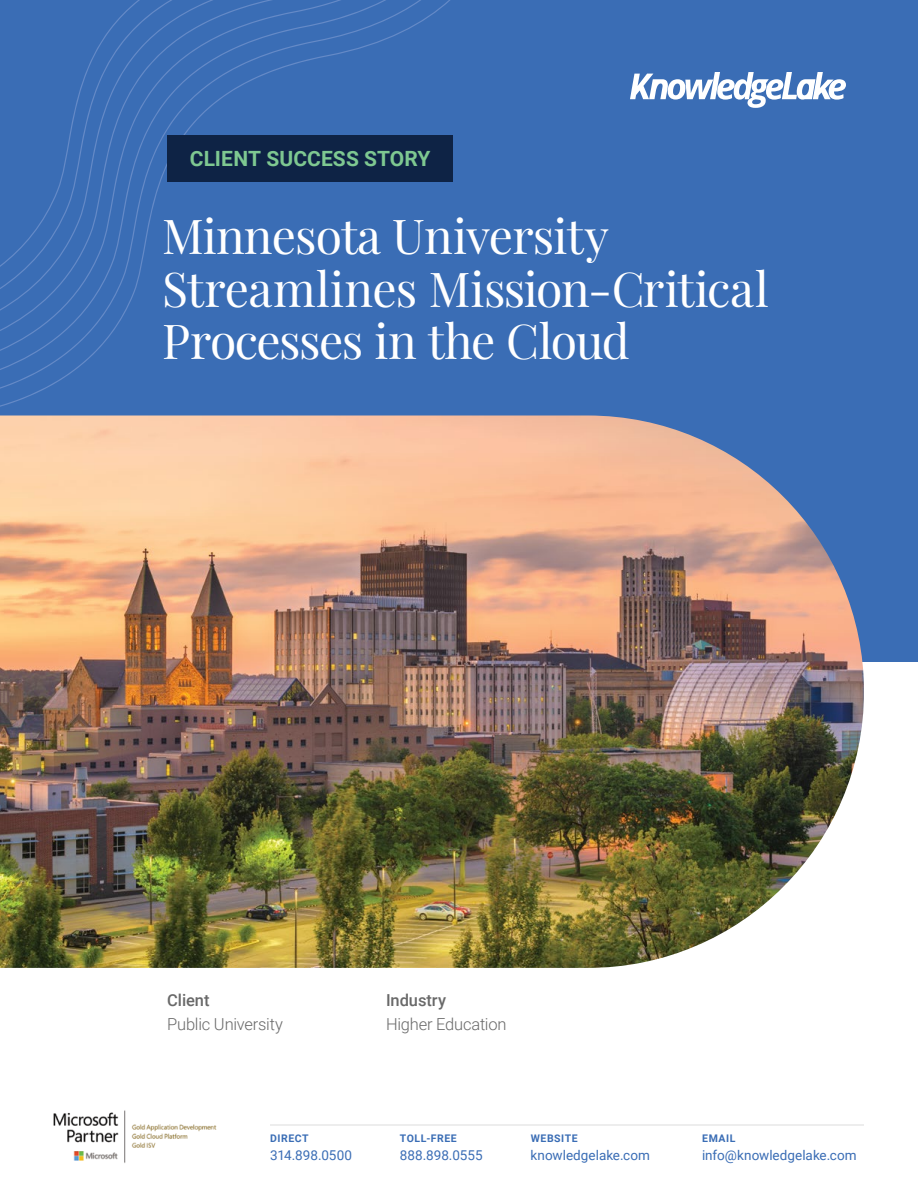
<style>
.page{position:relative;width:918px;height:1188px;background:#fff}
.page>*{position:absolute;margin:0;border:0;box-sizing:border-box;transform-origin:0 0}
.t1{font:48px/52.5px "Playfair Display";letter-spacing:-.02em;color:#fff}
.t2{font:700 21px "Roboto";letter-spacing:.005em;color:#7ec891}
.t3{font:300 16.5px "Roboto";letter-spacing:-.015em;color:#696969}
.t4{font:500 16.5px "Roboto";letter-spacing:-.005em;color:#696969}
.t5{font:13.5px "Roboto";color:#3a6db5}
.t6{font:700 10.5px "Roboto";letter-spacing:.05em;color:#3a6db5}
</style>
<div class="page">
<img style="left:53px;top:1110px;width:164px;height:53px">
<hr style="left:270px;top:1124px;width:594px;height:2px;background:#ededed">
<div style="left:0;top:0;width:918px;height:662px;background:#3a6db5"></div>
<svg style="left:0;top:0;width:342px;height:351px"></svg>
<svg style="left:0;top:0;width:273px;height:331px"></svg>
<svg style="left:0;top:0;width:214px;height:311px"></svg>
<svg style="left:0;top:0;width:173px;height:289px"></svg>
<svg style="left:0;top:0;width:140px;height:267px"></svg>
<div style="left:168px;top:135px;width:285px;height:46px;background:#0e2345"></div>
<img style="left:0;top:416px;width:864px;height:552px">
<svg style="left:630px;top:72px;width:216px;height:36px"></svg>
<p class="t2" style="left:190px;top:144px;width:242px">CLIENT SUCCESS STORY</p>
<p class="t1" style="left:162px;top:206px;width:608px">Minnesota University<br>Streamlines Mission-Critical<br>Processes in the Cloud</p>
<p class="t4" style="left:167px;top:989px;width:44px">Client</p>
<p class="t3" style="left:167px;top:1013px;width:117px">Public University</p>
<p class="t4" style="left:386px;top:989px;width:62px">Industry</p>
<p class="t3" style="left:386px;top:1013px;width:122px">Higher Education</p>
<p class="t6" style="left:270px;top:1131px;width:40px">DIRECT</p>
<p class="t5" style="left:270px;top:1146px;width:84px">314.898.0500</p>
<p class="t6" style="left:400px;top:1131px;width:58px">TOLL-FREE</p>
<p class="t5" style="left:400px;top:1146px;width:84px">888.898.0555</p>
<p class="t6" style="left:531px;top:1131px;width:48px">WEBSITE</p>
<p class="t5" style="left:531px;top:1146px;width:121px">knowledgelake.com</p>
<p class="t6" style="left:702px;top:1131px;width:35px">EMAIL</p>
<p class="t5" style="left:702px;top:1146px;width:156px">info@knowledgelake.com</p>
</div>
